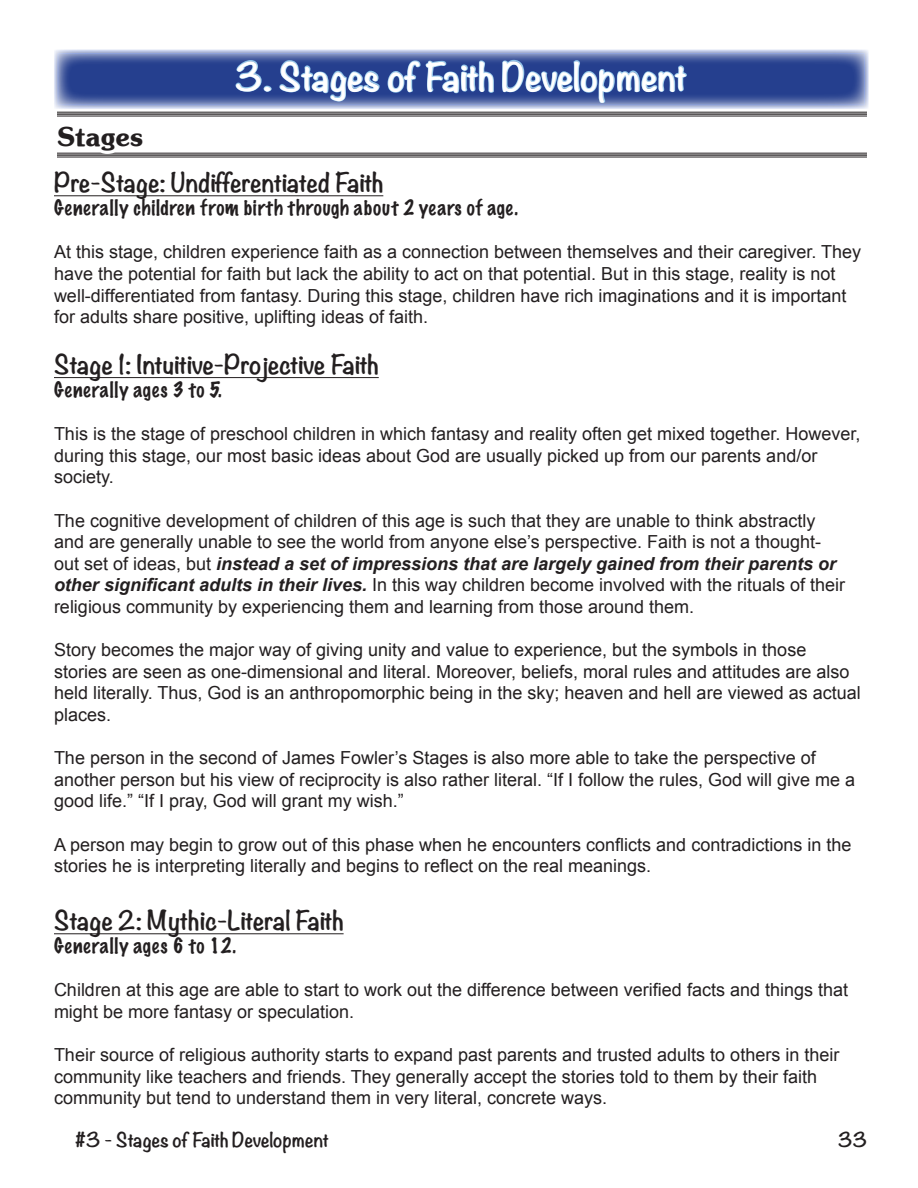
<style>
.page{position:relative;width:918px;height:1188px;background:#fff}
.page>*{position:absolute;margin:0;border:0;box-sizing:border-box;transform-origin:0 0}
.Title_-_Heading{font:700 34.5px "Noteworthy";color:#fff}
.Sm_Sub_Headings{font:600 27px "Novelty";color:#231f20}
.Sub_Title_Underline{font:700 24px "Noteworthy";color:#231f20}
.Sub_Title_Underline-2{font:700 24px "Noteworthy";letter-spacing:-.02em;color:#231f20}
.Basic_Bold_14{font:100 19.5px "Marker Felt";letter-spacing:.045em;color:#231f20}
.Paragraph_Style_Left{font:18px/21.6px "Arial";color:#231f20}
.t1{font:700 18px "Noteworthy";color:#231f20}
.s1{font-weight:700;font-style:italic}
</style>
<div class="page">
<hr style="left:57px;top:112px;width:810px;height:1px;background:#231f20">
<hr style="left:57px;top:113px;width:810px;height:2px;background:#231f20">
<hr style="left:57px;top:116px;width:810px;height:1px;background:#231f20">
<hr style="left:57px;top:153px;width:810px;height:1px;background:#231f20">
<hr style="left:57px;top:154px;width:810px;height:2px;background:#231f20">
<hr style="left:57px;top:157px;width:810px;height:1px;background:#231f20">
<svg style="left:57px;top:52px;width:810px;height:60px;background:#6073ad"></svg>
<svg style="left:57px;top:152px;width:93px;height:6px"></svg>
<svg style="left:234px;top:59px;width:146px;height:43px;background:#3f5ea2"></svg>
<svg style="left:387px;top:59px;width:108px;height:35px;background:#4161a5"></svg>
<svg style="left:501px;top:51px;width:187px;height:53px;background:#4b67a8"></svg>
<hr style="left:54px;top:195px;width:329px;height:1px;background:#231f20">
<hr style="left:54px;top:377px;width:325px;height:1px;background:#231f20">
<hr style="left:54px;top:933px;width:290px;height:1px;background:#231f20">
<p class="Sm_Sub_Headings" style="left:57px;top:119px;width:88px">Stages</p>
<p class="Title_-_Heading" style="left:235px;top:46px;width:454px">3. Stages of Faith Development</p>
<p class="Sub_Title_Underline-2" style="left:54px;top:161px;width:331px">Pre-Stage: Undifferentiated Faith</p>
<p class="Basic_Bold_14" style="left:54px;top:192px;width:466px">Generally children from birth through about 2 years of age.</p>
<p class="Paragraph_Style_Left" style="left:54px;top:241px;width:809px">At this stage, children experience faith as a connection between themselves and their caregiver. They have the potential for faith but lack the ability to act on that potential. But in this stage, reality is not well-differentiated from fantasy. During this stage, children have rich imaginations and it is important for adults share positive, uplifting ideas of faith.</p>
<p class="Sub_Title_Underline" style="left:54px;top:343px;width:326px">Stage 1: Intuitive-Projective Faith</p>
<p class="Basic_Bold_14" style="left:54px;top:374px;width:169px">Generally ages 3 to 5.</p>
<p class="Paragraph_Style_Left" style="left:54px;top:423px;width:808px">This is the stage of preschool children in which fantasy and reality often get mixed together. However, during this stage, our most basic ideas about God are usually picked up from our parents and/or society.</p>
<p class="Paragraph_Style_Left" style="left:54px;top:510px;width:793px">The cognitive development of children of this age is such that they are unable to think abstractly and are generally unable to see the world from anyone else’s perspective. Faith is not a thought&shy;out set of ideas, but <span class="s1">instead a set of impressions that are largely gained from their parents or other significant adults in their lives.</span> In this way children become involved with the rituals of their religious community by experiencing them and learning from those around them.</p>
<p class="Paragraph_Style_Left" style="left:54px;top:639px;width:808px">Story becomes the major way of giving unity and value to experience, but the symbols in those stories are seen as one-dimensional and literal. Moreover, beliefs, moral rules and attitudes are also held literally. Thus, God is an anthropomorphic being in the sky; heaven and hell are viewed as actual places.</p>
<p class="Paragraph_Style_Left" style="left:54px;top:747px;width:803px">The person in the second of James Fowler’s Stages is also more able to take the perspective of another person but his view of reciprocity is also rather literal. “If I follow the rules, God will give me a good life.” “If I pray, God will grant my wish.”</p>
<p class="Paragraph_Style_Left" style="left:54px;top:834px;width:799px">A person may begin to grow out of this phase when he encounters conflicts and contradictions in the stories he is interpreting literally and begins to reflect on the real meanings.</p>
<p class="Sub_Title_Underline" style="left:54px;top:899px;width:291px">Stage 2: Mythic-Literal Faith</p>
<p class="Basic_Bold_14" style="left:54px;top:930px;width:184px">Generally ages 6 to 12.</p>
<p class="Paragraph_Style_Left" style="left:54px;top:979px;width:796px">Children at this age are able to start to work out the difference between verified facts and things that might be more fantasy or speculation.</p>
<p class="Paragraph_Style_Left" style="left:54px;top:1044px;width:787px">Their source of religious authority starts to expand past parents and trusted adults to others in their community like teachers and friends. They generally accept the stories told to them by their faith community but tend to understand them in very literal, concrete ways.</p>
<p class="t1" style="left:75px;top:1124px;width:256px">#3 - Stages of Faith Development</p>
<p class="t1" style="left:838px;top:1124px;width:31px">33</p>
</div>
